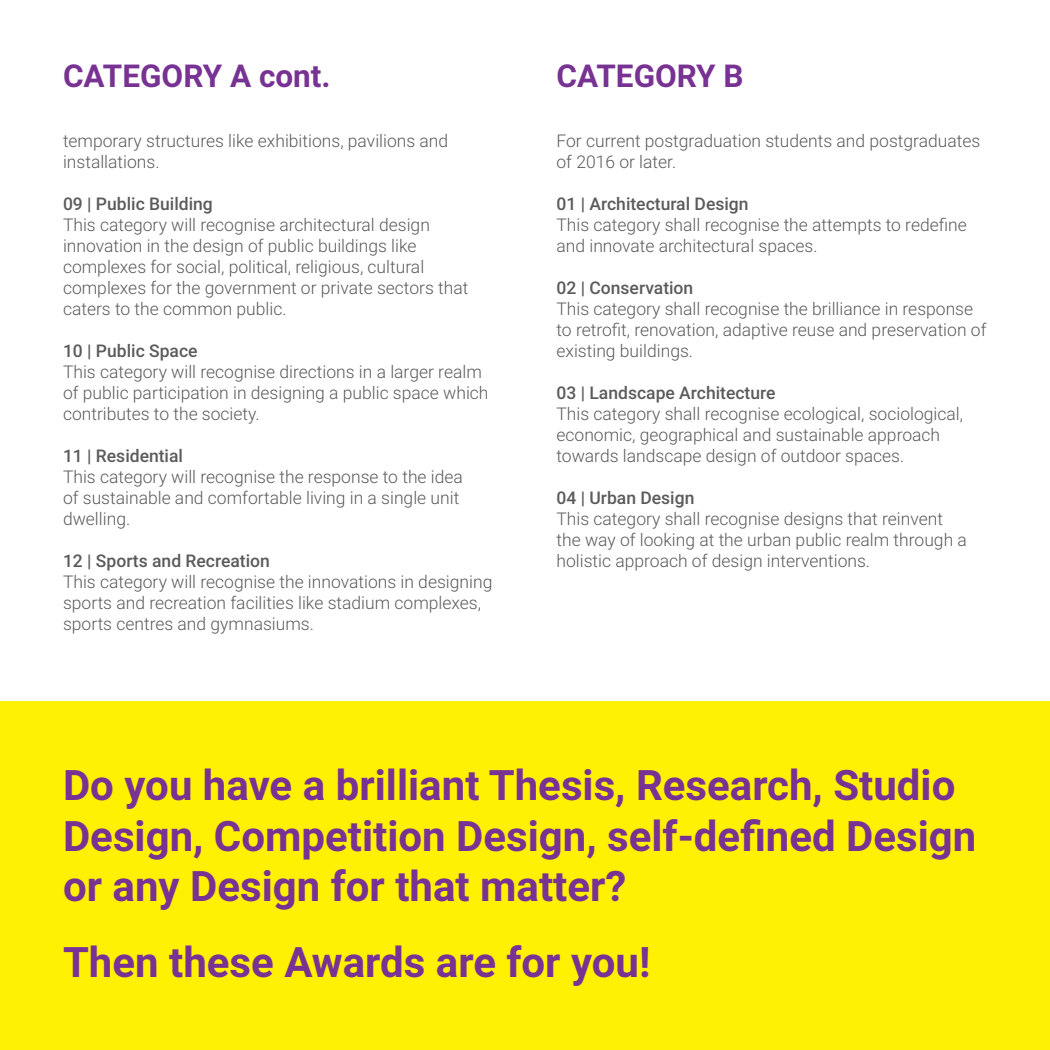
<style>
.page{position:relative;width:1050px;height:1050px;background:#fff}
.page>*{position:absolute;margin:0;border:0;box-sizing:border-box;transform-origin:0 0}
.t1{font:700 42px/50.4px "Roboto";color:#783293}
.t2{font:700 31.5px "Roboto";color:#783293}
.t3{font:300 17.5px/21px "Roboto";color:#5b5b5b}
.t4{font:500 17.5px "Roboto";color:#5b5b5b}
</style>
<div class="page">
<div style="left:0;top:702px;width:1050px;height:348px;background:#fff101"></div>
<p class="t2" style="left:63px;top:53px;width:269px">CATEGORY A cont.</p>
<p class="t2" style="left:556px;top:53px;width:189px">CATEGORY B</p>
<p class="t3" style="left:63px;top:130px;width:387px">temporary structures like exhibitions, pavilions and installations.</p>
<p class="t4" style="left:63px;top:192px;width:151px">09 | Public Building</p>
<p class="t3" style="left:63px;top:214px;width:407px">This category will recognise architectural design innovation in the design of public buildings like complexes for social, political, religious, cultural complexes for the government or private sectors that caters to the common public.</p>
<p class="t4" style="left:63px;top:339px;width:136px">10 | Public Space</p>
<p class="t3" style="left:63px;top:361px;width:427px">This category will recognise directions in a larger realm of public participation in designing a public space which contributes to the society.</p>
<p class="t4" style="left:63px;top:444px;width:122px">11 | Residential</p>
<p class="t3" style="left:63px;top:466px;width:401px">This category will recognise the response to the idea of sustainable and comfortable living in a single unit dwelling.</p>
<p class="t4" style="left:63px;top:549px;width:208px">12 | Sports and Recreation</p>
<p class="t3" style="left:63px;top:571px;width:431px">This category will recognise the innovations in designing sports and recreation facilities like stadium complexes, sports centres and gymnasiums.</p>
<p class="t3" style="left:556px;top:130px;width:425px">For current postgraduation students and postgraduates of 2016 or later.</p>
<p class="t4" style="left:556px;top:192px;width:194px">01 | Architectural Design</p>
<p class="t3" style="left:556px;top:214px;width:412px">This category shall recognise the attempts to redefine and innovate architectural spaces.</p>
<p class="t4" style="left:556px;top:276px;width:138px">02 | Conservation</p>
<p class="t3" style="left:556px;top:298px;width:432px">This category shall recognise the brilliance in response to retrofit, renovation, adaptive reuse and preservation of existing buildings.</p>
<p class="t4" style="left:556px;top:381px;width:221px">03 | Landscape Architecture</p>
<p class="t3" style="left:556px;top:403px;width:408px">This category shall recognise ecological, sociological, economic, geographical and sustainable approach towards landscape design of outdoor spaces.</p>
<p class="t4" style="left:556px;top:486px;width:139px">04 | Urban Design</p>
<p class="t3" style="left:556px;top:508px;width:412px">This category shall recognise designs that reinvent the way of looking at the urban public realm through a holistic approach of design interventions.</p>
<p class="t1" style="left:63px;top:758px;width:915px">Do you have a brilliant Thesis, Research, Studio<br>Design, Competition Design, self-defined Design or any Design for that matter?</p>
<p class="t1" style="left:63px;top:935px;width:589px">Then these Awards are for you!</p>
</div>
